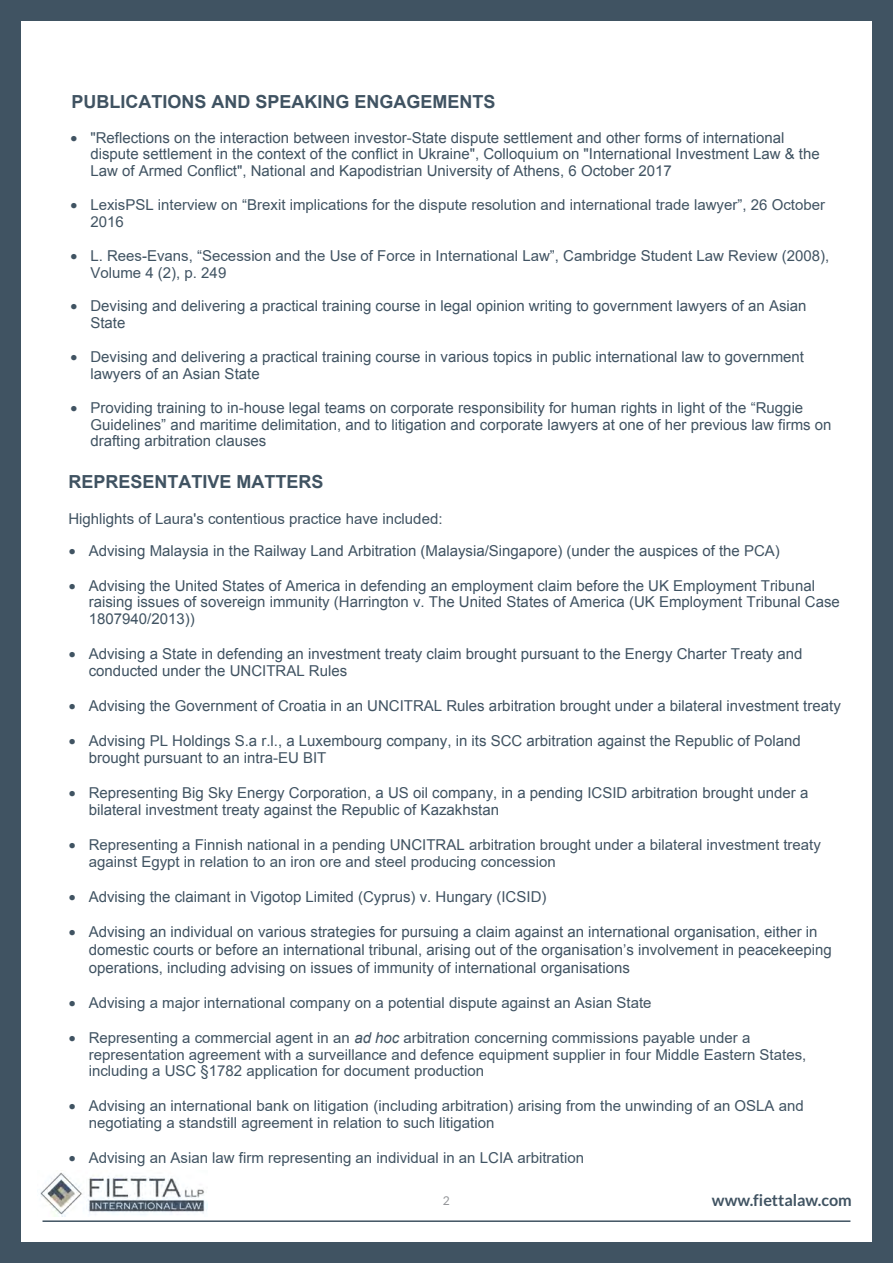
<style>
.page{position:relative;width:893px;height:1263px;background:#405362}
.page>*{position:absolute;margin:0;border:0;box-sizing:border-box;transform-origin:0 0}
.t1{font:700 18px "Arial";color:#405362}
.t2{font:700 16.2px "Lato";color:#405362}
.t3{font:15px/16.8px "Arial";color:#405362}
.t4{font:12.15px "Lato";color:#939598}
.s1{font-style:italic}
</style>
<div class="page">
<div style="left:21px;top:21px;width:851px;height:1221px;background:#fff"></div>
<hr style="left:43px;top:1220px;width:807px;height:2px;background:#405362">
<img style="left:40px;top:1172px;width:167px;height:45px">
<p class="t1" style="left:71px;top:89px;width:426px">PUBLICATIONS AND SPEAKING ENGAGEMENTS</p>
<p class="t3" style="left:90px;top:129px;width:731px;text-indent:-20px">• "Reflections on the interaction between investor-State dispute settlement and other forms of international dispute settlement in the context of the conflict in Ukraine", Colloquium on "International Investment Law &amp; the<br>Law of Armed Conflict", National and Kapodistrian University of Athens, 6 October 2017</p>
<p class="t3" style="left:90px;top:196px;width:736px;text-indent:-20px">• LexisPSL interview on “Brexit implications for the dispute resolution and international trade lawyer”, 26 October<br>2016</p>
<p class="t3" style="left:90px;top:247px;width:740px;text-indent:-20px">• L. Rees-Evans, “Secession and the Use of Force in International Law”, Cambridge Student Law Review (2008),<br>Volume 4 (2), p. 249</p>
<p class="t3" style="left:90px;top:298px;width:718px;text-indent:-20px">• Devising and delivering a practical training course in legal opinion writing to government lawyers of an Asian<br>State</p>
<p class="t3" style="left:90px;top:349px;width:715px;text-indent:-20px">• Devising and delivering a practical training course in various topics in public international law to government lawyers of an Asian State</p>
<p class="t3" style="left:90px;top:399px;width:743px;text-indent:-20px">• Providing training to in-house legal teams on corporate responsibility for human rights in light of the “Ruggie<br>Guidelines” and maritime delimitation, and to litigation and corporate lawyers at one of her previous law firms on drafting arbitration clauses</p>
<p class="t1" style="left:68px;top:469px;width:257px">REPRESENTATIVE MATTERS</p>
<p class="t3" style="left:68px;top:510px;width:376px">Highlights of Laura's contentious practice have included:</p>
<p class="t3" style="left:69px;top:542px;width:713px">• Advising Malaysia in the Railway Land Arbitration (Malaysia/Singapore) (under the auspices of the PCA)</p>
<p class="t3" style="left:89px;top:577px;width:753px;text-indent:-20px">• Advising the United States of America in defending an employment claim before the UK Employment Tribunal raising issues of sovereign immunity (Harrington v. The United States of America (UK Employment Tribunal Case<br>1807940/2013))</p>
<p class="t3" style="left:89px;top:646px;width:715px;text-indent:-20px">• Advising a State in defending an investment treaty claim brought pursuant to the Energy Charter Treaty and conducted under the UNCITRAL Rules</p>
<p class="t3" style="left:69px;top:698px;width:773px">• Advising the Government of Croatia in an UNCITRAL Rules arbitration brought under a bilateral investment treaty</p>
<p class="t3" style="left:89px;top:733px;width:713px;text-indent:-20px">• Advising PL Holdings S.a r.l., a Luxembourg company, in its SCC arbitration against the Republic of Poland brought pursuant to an intra-EU BIT</p>
<p class="t3" style="left:89px;top:785px;width:721px;text-indent:-20px">• Representing Big Sky Energy Corporation, a US oil company, in a pending ICSID arbitration brought under a bilateral investment treaty against the Republic of Kazakhstan</p>
<p class="t3" style="left:89px;top:836px;width:733px;text-indent:-20px">• Representing a Finnish national in a pending UNCITRAL arbitration brought under a bilateral investment treaty against Egypt in relation to an iron ore and steel producing concession</p>
<p class="t3" style="left:69px;top:888px;width:479px">• Advising the claimant in Vigotop Limited (Cyprus) v. Hungary (ICSID)</p>
<p class="t3" style="left:89px;top:923px;width:744px;line-height:18px;text-indent:-20px">• Advising an individual on various strategies for pursuing a claim against an international organisation, either in domestic courts or before an international tribunal, arising out of the organisation’s involvement in peacekeeping operations, including advising on issues of immunity of international organisations</p>
<p class="t3" style="left:69px;top:994px;width:584px">• Advising a major international company on a potential dispute against an Asian State</p>
<p class="t3" style="left:89px;top:1029px;width:719px;text-indent:-20px">• Representing a commercial agent in an <span class="s1">ad hoc</span> arbitration concerning commissions payable under a representation agreement with a surveillance and defence equipment supplier in four Middle Eastern States, including a USC §1782 application for document production</p>
<p class="t3" style="left:89px;top:1098px;width:716px;text-indent:-20px">• Advising an international bank on litigation (including arbitration) arising from the unwinding of an OSLA and negotiating a standstill agreement in relation to such litigation</p>
<p class="t3" style="left:69px;top:1149px;width:517px">• Advising an Asian law firm representing an individual in an LCIA arbitration</p>
<p class="t4" style="left:443px;top:1194px;width:9px">2</p>
<p class="t2" style="left:712px;top:1191px;width:141px">www.fiettalaw.com</p>
</div>
